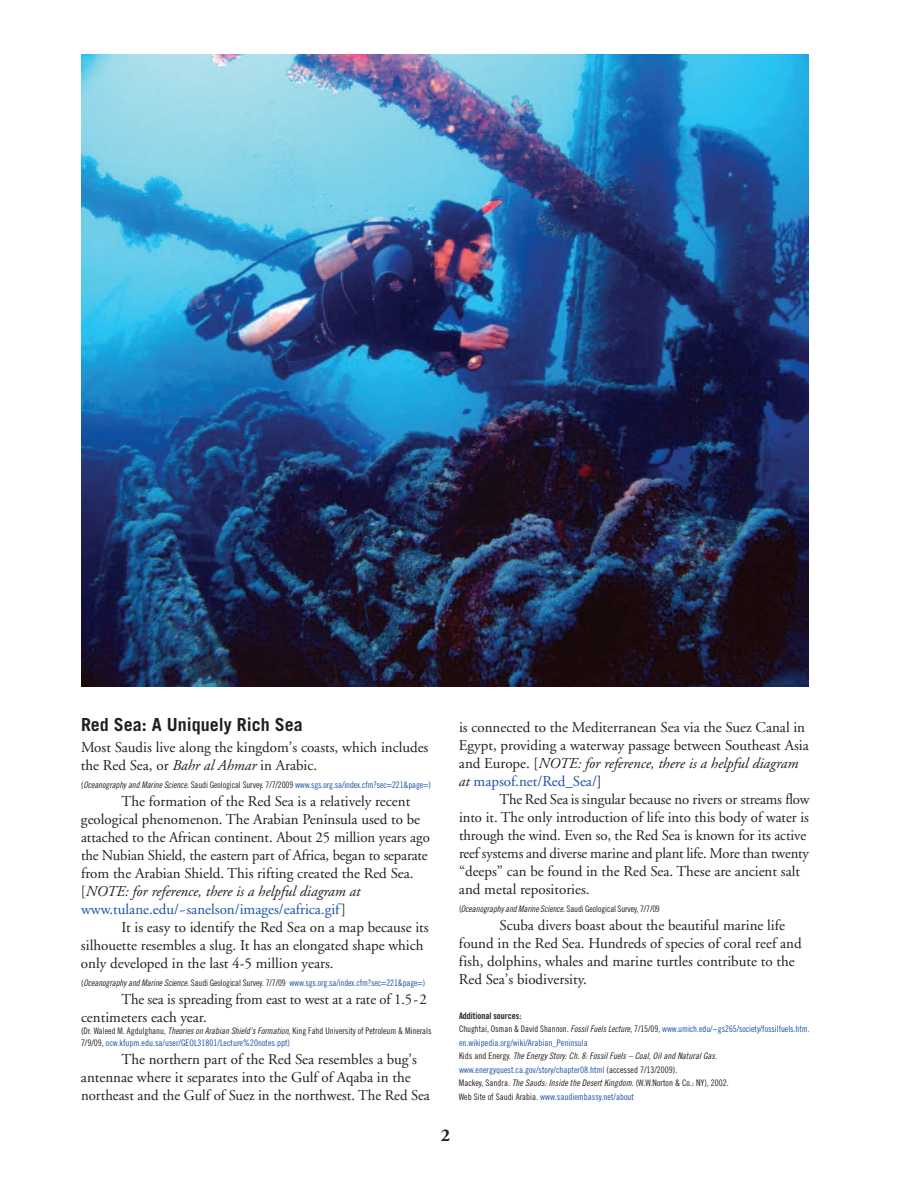
<style>
.page{position:relative;width:918px;height:1188px;background:#fff}
.page>*{position:absolute;margin:0;border:0;box-sizing:border-box;transform-origin:0 0}
.t1{font:700 18px "Trade Gothic";color:#231f20}
.t2{font:700 18px "Adobe Garamond";color:#231f20}
.t3{font:15px/18px "Adobe Garamond";color:#231f20}
.t4{font:9px/13.5px "Trade Gothic Cond Eighteen";color:#231f20}
.t5{font:9px/13.5px "Trade Gothic Cond Eighteen";letter-spacing:-.005em;color:#1c52a4}
.t6{font:9px "Trade Gothic Cond Eighteen Obl";letter-spacing:.005em;color:#231f20}
.t7{font:9px "Trade Gothic Bold Cond Twenty";color:#231f20}
.s1{font-style:italic}
.s2{color:#231f20}
.s3{font-family:"Trade Gothic Cond Eighteen Obl";color:#231f20}
.s4{color:#1c52a4}
.s5{font-family:"Trade Gothic Cond Eighteen Obl"}
.s6{font-family:"Trade Gothic Cond Eighteen"}
</style>
<div class="page">
<img style="left:81px;top:54px;width:727px;height:632px">
<p class="t1" style="left:81px;top:718px;width:223px">Red Sea: A Uniquely Rich Sea</p>
<p class="t3" style="left:81px;top:740px;width:349px">Most Saudis live along the kingdom’s coasts, which includes the Red Sea, or <span class="s1">Bahr al Ahmar</span> in Arabic.</p>
<p class="t5" style="left:81px;top:779px;width:351px"><span class="s2">(</span><span class="s3">Oceanography and Marine Science.</span> <span class="s2">Saudi Geological Survey. 7/7/2009</span> www.sgs.org.sa/index.cfm?sec=221&amp;page=)</p>
<p class="t3" style="left:81px;top:794px;width:350px;text-indent:41px">The formation of the Red Sea is a relatively recent geological phenomenon. The Arabian Peninsula used to be attached to the African continent. About 25 million years ago the Nubian Shield, the eastern part of Africa, began to separate from the Arabian Shield. This rifting created the Red Sea. [<span class="s1">NOTE: for reference, there is a helpful diagram at </span><span class="s4">www.tulane.edu/~sanelson/images/eafrica.gif</span>]</p>
<p class="t3" style="left:81px;top:920px;width:349px;text-indent:41px">It is easy to identify the Red Sea on a map because its silhouette resembles a slug. It has an elongated shape which only developed in the last 4-5 million years.</p>
<p class="t5" style="left:81px;top:977px;width:346px"><span class="s2">(</span><span class="s3">Oceanography and Marine Science.</span> <span class="s2">Saudi Geological Survey. 7/7/09</span> www.sgs.org.sa/index.cfm?sec=221&amp;page=)</p>
<p class="t3" style="left:81px;top:992px;width:347px;text-indent:41px">The sea is spreading from east to west at a rate of 1.5-2 centimeters each year.</p>
<p class="t4" style="left:81px;top:1026px;width:352px;line-height:12px">(Dr. Waleed M. Agdulghanu, <span class="s5">Theories on Arabian Shield’s Formation</span>, King Fahd University of Petroleum &amp; Minerals<br>7/9/09, <span class="s4">ocw.kfupm.edu.sa/user/GEOL31801/Lecture%20notes.ppt)</span></p>
<p class="t3" style="left:81px;top:1052px;width:350px;text-indent:41px">The northern part of the Red Sea resembles a bug’s antennae where it separates into the Gulf of Aqaba in the northeast and the Gulf of Suez in the northwest. The Red Sea</p>
<p class="t3" style="left:459px;top:720px;width:351px">is connected to the Mediterranean Sea via the Suez Canal in Egypt, providing a waterway passage between Southeast Asia and Europe. [<span class="s1">NOTE: for reference, there is a helpful diagram at</span> <span class="s4">mapsof.net/Red_Sea/</span>]</p>
<p class="t3" style="left:459px;top:792px;width:352px;text-indent:41px">The Red Sea is singular because no rivers or streams flow into it. The only introduction of life into this body of water is through the wind. Even so, the Red Sea is known for its active reef systems and diverse marine and plant life. More than twenty “deeps” can be found in the Red Sea. These are ancient salt and metal repositories.</p>
<p class="t4" style="left:459px;top:903px;width:202px">(<span class="s5">Oceanography and Marine Science.</span> Saudi Geological Survey, 7/7/09</p>
<p class="t3" style="left:459px;top:918px;width:344px;text-indent:41px">Scuba divers boast about the beautiful marine life found in the Red Sea. Hundreds of species of coral reef and fish, dolphins, whales and marine turtles contribute to the Red Sea’s biodiversity.</p>
<p class="t7" style="left:459px;top:1012px;width:64px">Additional sources:</p>
<p class="t5" style="left:459px;top:1023px;width:352px"><span class="s2">Chughtai, Osman &amp; David Shannon.</span> <span class="s3">Fossil Fuels Lecture</span><span class="s2">, 7/15/09,</span> www.umich.edu/~gs265/society/fossilfuels.htm. en.wikipedia.org/wiki/Arabian_Peninsula</p>
<p class="t6" style="left:459px;top:1053px;width:260px"><span class="s6">Kids and Energy.</span> The Energy Story: Ch. 8: Fossil Fuels – Coal, Oil and Natural Gas.</p>
<p class="t4" style="left:459px;top:1063px;width:271px"><span class="s4">www.energyquest.ca.gov/story/chapter08.html</span> (accessed 7/13/2009).<br>Mackey, Sandra. <span class="s5">The Sauds: Inside the Desert Kingdom</span>. (W.W.Norton &amp; Co.: NY), 2002.<br>Web Site of Saudi Arabia. <span class="s4">www.saudiembassy.net/about</span></p>
<p class="t2" style="left:441px;top:1129px;width:11px">2</p>
</div>
